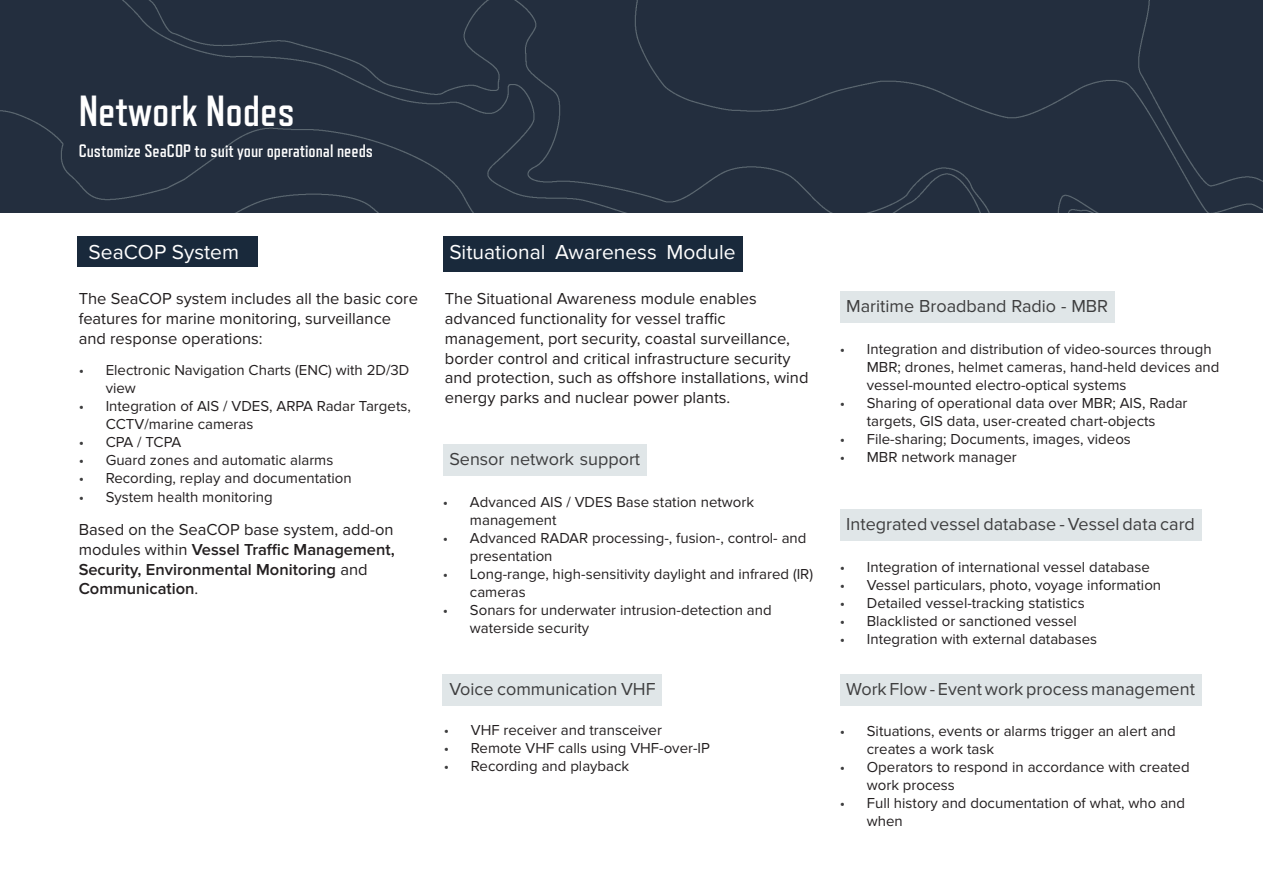
<style>
.page{position:relative;width:1263px;height:893px;background:#fff}
.page>*{position:absolute;margin:0;border:0;box-sizing:border-box;transform-origin:0 0}
.subtitle3{font:700 43.5px "Refrigerator Deluxe";color:#fff}
.subtitle3-2{font:21px "Proxima Nova";color:#fff}
.subtitle3-3{font:18px "Proxima Nova";color:#3e3e3f}
.subtitle3-4{font:700 18px "Refrigerator Deluxe";color:#fff}
.subtitle3-5{font:16.5px/19.8px "Proxima Nova";color:#231f20}
.subtitle3-6{font:600 16.5px/19.8px "Proxima Nova";color:#231f20}
.t1{font:15px/18px "Proxima Nova";color:#231f20}
.s1{color:#3e3e3f}
.s2{font-weight:400}
</style>
<div class="page">
<div style="left:0;top:0;width:1263px;height:213px;background:#232e3e"></div>
<div style="left:77px;top:236px;width:180px;height:31px;background:#19293b"></div>
<div style="left:443px;top:236px;width:299px;height:36px;background:#19293b"></div>
<div style="left:443px;top:444px;width:204px;height:32px;background:#e0e6e8"></div>
<div style="left:443px;top:674px;width:219px;height:31px;background:#e0e6e8"></div>
<div style="left:840px;top:291px;width:274px;height:32px;background:#e0e6e8"></div>
<div style="left:840px;top:510px;width:361px;height:31px;background:#e0e6e8"></div>
<div style="left:840px;top:674px;width:361px;height:32px;background:#e0e6e8"></div>
<p class="subtitle3" style="left:79px;top:87px;width:218px">Network Nodes</p>
<p class="subtitle3-4" style="left:79px;top:141px;width:296px">Customize SeaCOP to suit your operational needs</p>
<p class="subtitle3-2" style="left:89px;top:240px;width:152px">SeaCOP System</p>
<p class="subtitle3-5" style="left:79px;top:289px;width:341px">The SeaCOP system includes all the basic core features for marine monitoring, surveillance and response operations:</p>
<p class="t1" style="left:106px;top:361px;width:305px;text-indent:-27px"><span class="s1">•</span> Electronic Navigation Charts (ENC) with 2D/3D view</p>
<p class="t1" style="left:106px;top:397px;width:307px;text-indent:-27px"><span class="s1">•</span> Integration of AIS / VDES, ARPA Radar Targets,<br>CCTV/marine cameras</p>
<p class="t1" style="left:79px;top:433px;width:104px"><span class="s1">•</span> CPA / TCPA</p>
<p class="t1" style="left:79px;top:451px;width:256px"><span class="s1">•</span> Guard zones and automatic alarms</p>
<p class="t1" style="left:79px;top:469px;width:275px"><span class="s1">•</span> Recording, replay and documentation</p>
<p class="t1" style="left:79px;top:489px;width:196px"><span class="s1">•</span> System health monitoring</p>
<p class="subtitle3-6" style="left:79px;top:520px;width:318px"><span class="s2">Based on the SeaCOP base system, add-on modules within</span> Vessel Traffic Management, Security, Environmental Monitoring <span class="s2">and </span>Communication<span class="s2">.</span></p>
<p class="subtitle3-2" style="left:449px;top:240px;width:288px">Situational Awareness Module</p>
<p class="subtitle3-5" style="left:445px;top:289px;width:365px">The Situational Awareness module enables advanced functionality for vessel traffic management, port security, coastal surveillance, border control and critical infrastructure security and protection, such as offshore installations, wind energy parks and nuclear power plants.</p>
<p class="subtitle3-3" style="left:449px;top:449px;width:192px">Sensor network support</p>
<p class="t1" style="left:470px;top:493px;width:286px;text-indent:-27px"><span class="s1">•</span> Advanced AIS / VDES Base station network management</p>
<p class="t1" style="left:470px;top:529px;width:338px;text-indent:-27px"><span class="s1">•</span> Advanced RADAR processing-, fusion-, control- and presentation</p>
<p class="t1" style="left:470px;top:565px;width:345px;text-indent:-27px"><span class="s1">•</span> Long-range, high-sensitivity daylight and infrared (IR) cameras</p>
<p class="t1" style="left:470px;top:601px;width:303px;text-indent:-27px"><span class="s1">•</span> Sonars for underwater intrusion-detection and waterside security</p>
<p class="subtitle3-3" style="left:449px;top:678px;width:208px">Voice communication VHF</p>
<p class="t1" style="left:444px;top:722px;width:220px"><span class="s1">•</span> VHF receiver and transceiver</p>
<p class="t1" style="left:444px;top:740px;width:268px"><span class="s1">•</span> Remote VHF calls using VHF-over-IP</p>
<p class="t1" style="left:444px;top:758px;width:187px"><span class="s1">•</span> Recording and playback</p>
<p class="subtitle3-3" style="left:846px;top:295px;width:263px">Maritime Broadband Radio - MBR</p>
<p class="t1" style="left:867px;top:340px;width:354px;text-indent:-27px"><span class="s1">•</span> Integration and distribution of video-sources through<br>MBR; drones, helmet cameras, hand-held devices and vessel-mounted electro-optical systems</p>
<p class="t1" style="left:840px;top:394px;width:349px;text-align:center"><span class="s1">•</span> Sharing of operational data over MBR; AIS, Radar targets, GIS data, user-created chart-objects</p>
<p class="t1" style="left:840px;top:430px;width:293px"><span class="s1">•</span> File-sharing; Documents, images, videos</p>
<p class="t1" style="left:840px;top:448px;width:178px"><span class="s1">•</span> MBR network manager</p>
<p class="subtitle3-3" style="left:846px;top:514px;width:350px">Integrated vessel database - Vessel data card</p>
<p class="t1" style="left:840px;top:558px;width:311px"><span class="s1">•</span> Integration of international vessel database</p>
<p class="t1" style="left:840px;top:576px;width:323px"><span class="s1">•</span> Vessel particulars, photo, voyage information</p>
<p class="t1" style="left:840px;top:594px;width:246px"><span class="s1">•</span> Detailed vessel-tracking statistics</p>
<p class="t1" style="left:840px;top:612px;width:239px"><span class="s1">•</span> Blacklisted or sanctioned vessel</p>
<p class="t1" style="left:840px;top:630px;width:259px"><span class="s1">•</span> Integration with external databases</p>
<p class="subtitle3-3" style="left:846px;top:678px;width:350px">Work Flow - Event work process management</p>
<p class="t1" style="left:867px;top:723px;width:310px;text-indent:-27px"><span class="s1">•</span> Situations, events or alarms trigger an alert and creates a work task</p>
<p class="t1" style="left:867px;top:759px;width:324px;text-indent:-27px"><span class="s1">•</span> Operators to respond in accordance with created work process</p>
<p class="t1" style="left:867px;top:795px;width:320px;text-indent:-27px"><span class="s1">•</span> Full history and documentation of what, who and when</p>
</div>
